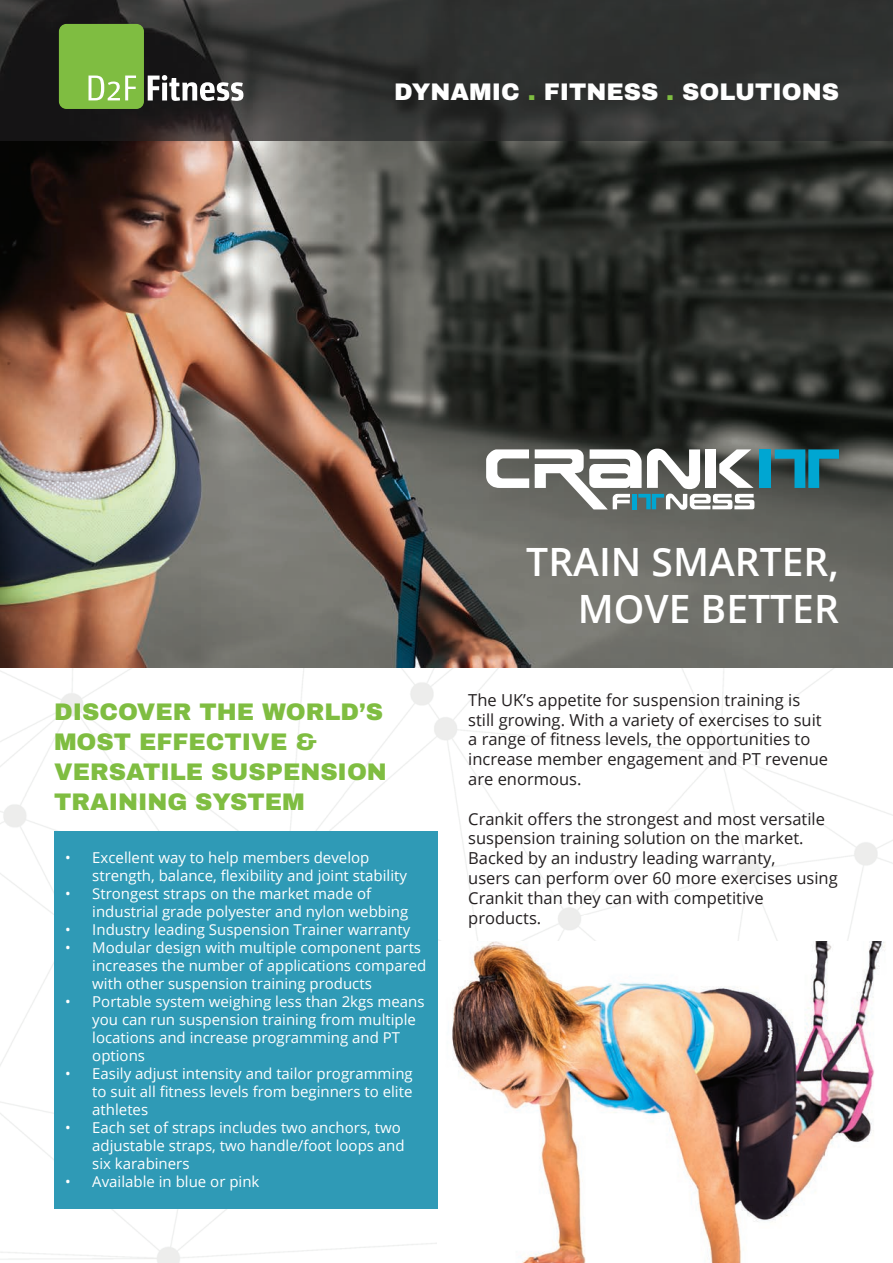
<style>
.page{position:relative;width:893px;height:1263px;background:#fff}
.page>*{position:absolute;margin:0;border:0;box-sizing:border-box;transform-origin:0 0}
.t1{font:600 39px/46.8px "Open Sans";color:#fff;text-align:right}
.t2{font:900 24px/30px "Archivo";color:#7fbd41}
.t3{font:900 24px "Archivo";color:#fff}
.t4{font:16.5px/19.8px "Open Sans";color:#231f20}
.t5{font:15px/18px "Open Sans";color:#fff}
.s1{color:#7fbd41}
</style>
<div class="page">
<img style="left:0;top:0;width:893px;height:1263px">
<img style="left:437px;top:942px;width:456px;height:321px">
<div style="left:54px;top:831px;width:383px;height:378px;background:#2f9ab6"></div>
<div style="left:759px;top:449px;width:11px;height:39px;background:#00a6d2"></div>
<svg style="left:775px;top:449px;width:64px;height:39px;background:#207184"></svg>
<svg style="left:486px;top:449px;width:43px;height:39px"></svg>
<svg style="left:535px;top:449px;width:219px;height:61px"></svg>
<svg style="left:148px;top:75px;width:95px;height:26px"></svg>
<div style="left:59px;top:24px;width:85px;height:85px;background:#7fbd41;border-radius:8px"></div>
<svg style="left:89px;top:76px;width:47px;height:24px"></svg>
<h2 class="t3" style="left:394px;top:77px;width:446px">DYNAMIC <span class="s1">.</span> FITNESS <span class="s1">.</span> SOLUTIONS</h2>
<h2 class="t2" style="left:54px;top:696px;width:334px">DISCOVER THE WORLD’S<br>MOST EFFECTIVE &amp;<br>VERSATILE SUSPENSION<br>TRAINING SYSTEM</h2>
<p class="t5" style="left:92px;top:848px;width:316px;text-indent:-27px">• Excellent way to help members develop strength, balance, flexibility and joint stability</p>
<p class="t5" style="left:92px;top:884px;width:317px;text-indent:-27px">• Strongest straps on the market made of industrial grade polyester and nylon webbing</p>
<p class="t5" style="left:65px;top:920px;width:347px">• Industry leading Suspension Trainer warranty</p>
<p class="t5" style="left:92px;top:938px;width:336px;text-indent:-27px">• Modular design with multiple component parts increases the number of applications compared with other suspension training products</p>
<p class="t5" style="left:92px;top:992px;width:334px;text-indent:-27px">• Portable system weighing less than 2kgs means you can run suspension training from multiple locations and increase programming and PT options</p>
<p class="t5" style="left:92px;top:1064px;width:322px;text-align:justify;text-indent:-27px">• Easily adjust intensity and tailor programming to suit all fitness levels from beginners to elite athletes</p>
<p class="t5" style="left:92px;top:1118px;width:314px;text-indent:-27px">• Each set of straps includes two anchors, two adjustable straps, two handle/foot loops and six karabiners</p>
<p class="t5" style="left:65px;top:1172px;width:196px">• Available in blue or pink</p>
<h1 class="t1" style="left:526px;top:538px;width:314px">TRAIN SMARTER,<br>MOVE BETTER</h1>
<p class="t4" style="left:468px;top:689px;width:361px">The UK’s appetite for suspension training is still growing. With a variety of exercises to suit a range of fitness levels, the opportunities to increase member engagement and PT revenue are enormous.</p>
<p class="t4" style="left:468px;top:808px;width:371px">Crankit offers the strongest and most versatile suspension training solution on the market.<br>Backed by an industry leading warranty,<br>users can perform over 60 more exercises using Crankit than they can with competitive products.</p>
</div>
